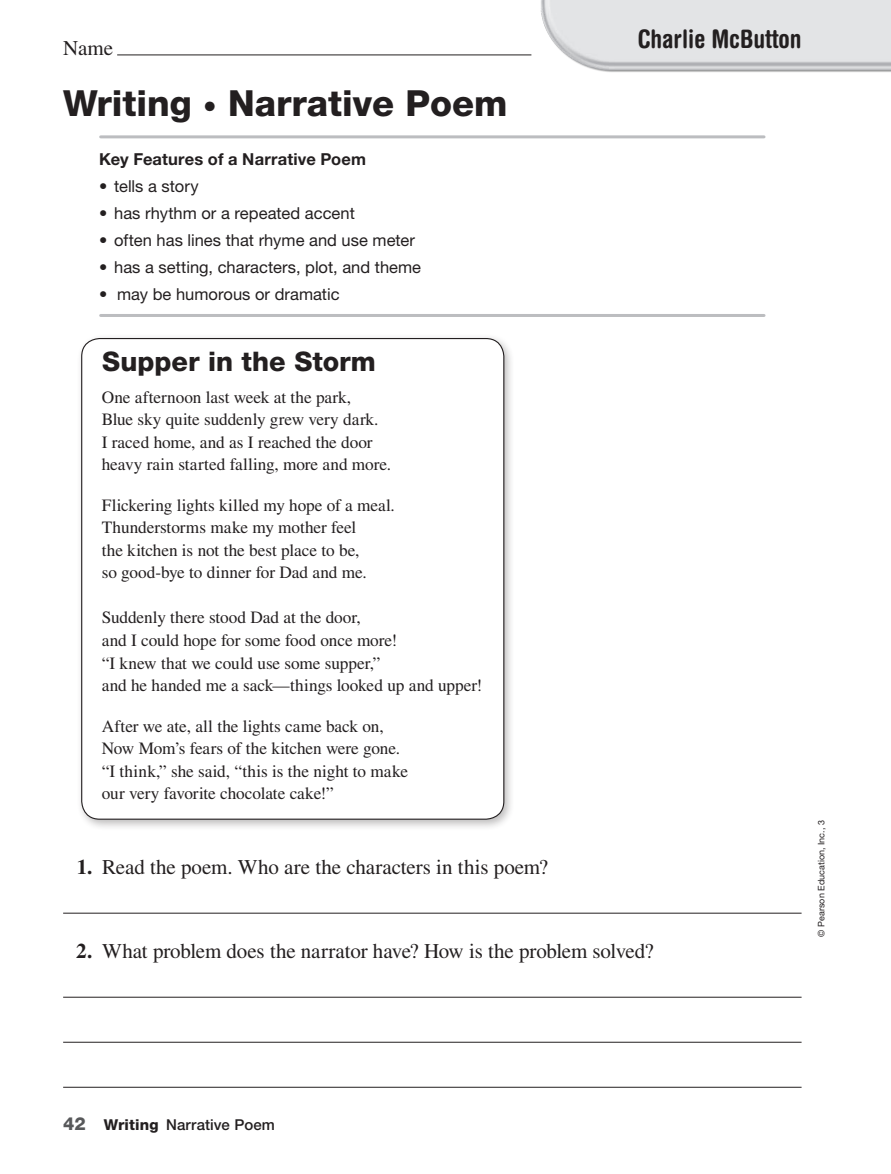
<style>
.page{position:relative;width:891px;height:1174px;background:#fff}
.page>*{position:absolute;margin:0;border:0;box-sizing:border-box;transform-origin:0 0}
.t1{font:800 36px "Helvetica Neue LT Std";color:#231f20}
.t2{font:800 27px "Helvetica Neue LT Std";color:#231f20}
.t3{font:700 condensed 25.5px "Helvetica Rounded LT Std";color:#231f20}
.t4{font:21px "Times LT Std";letter-spacing:-.005em;color:#231f20}
.t5{font:17.25px/22.5px "Times LT Std";letter-spacing:-.005em;color:#231f20}
.t6{font:16.5px "Helvetica Neue LT Std";color:#231f20}
.t7{font:700 16.5px "Helvetica Neue LT Std";letter-spacing:.01em;color:#231f20}
.t8{font:500 15px "Helvetica Neue LT Std";letter-spacing:.01em;color:#231f20}
.t9{font:9px "Helvetica Neue LT Std";color:#231f20}
.s1{font-size:27px}
.s2{font-weight:700}
.s3{font-weight:800;font-size:18px;color:#57585a}
.s4{font-weight:800}
</style>
<div class="page">
<img style="left:528px;top:0;width:362px;height:72px">
<hr style="left:117px;top:55px;width:414px;height:1px;background:#231f20">
<hr style="left:63px;top:912px;width:738px;height:1px;background:#231f20">
<hr style="left:63px;top:996px;width:738px;height:1px;background:#231f20">
<hr style="left:63px;top:1041px;width:738px;height:1px;background:#231f20">
<hr style="left:63px;top:1086px;width:738px;height:1px;background:#231f20">
<hr style="left:101px;top:135px;width:663px;height:3px;background:#bcbdc0">
<hr style="left:101px;top:314px;width:663px;height:3px;background:#bcbdc0">
<div style="left:76px;top:333px;width:439px;height:497px;background:#231f20;opacity:.3"></div>
<div style="left:82px;top:338px;width:422px;height:481px;background:#fff;border-radius:18px"></div>
<p class="t4" style="left:63px;top:36px;width:52px">Name</p>
<p class="t1" style="left:63px;top:82px;width:446px">Writing <span class="s1">•</span> Narrative Poem</p>
<p class="t7" style="left:99px;top:149px;width:268px">Key Features of a Narrative Poem</p>
<p class="t6" style="left:99px;top:177px;width:101px">• tells a story</p>
<p class="t6" style="left:99px;top:204px;width:257px">• has rhythm or a repeated accent</p>
<p class="t6" style="left:99px;top:231px;width:317px">• often has lines that rhyme and use meter</p>
<p class="t6" style="left:99px;top:258px;width:323px">• has a setting, characters, plot, and theme</p>
<p class="t6" style="left:99px;top:285px;width:242px">• may be humorous or dramatic</p>
<p class="t3" style="left:637px;top:23px;width:165px">Charlie McButton</p>
<p class="t2" style="left:102px;top:345px;width:275px">Supper in the Storm</p>
<p class="t5" style="left:102px;top:386px;width:291px">One afternoon last week at the park,<br>Blue sky quite suddenly grew very dark.<br>I raced home, and as I reached the door heavy rain started falling, more and more.</p>
<p class="t5" style="left:102px;top:494px;width:295px">Flickering lights killed my hope of a meal.<br>Thunderstorms make my mother feel<br>the kitchen is not the best place to be,<br>so good-bye to dinner for Dad and me.</p>
<p class="t5" style="left:102px;top:606px;width:382px">Suddenly there stood Dad at the door,<br>and I could hope for some food once more!<br>“I knew that we could use some supper,”<br>and he handed me a sack—things looked up and upper!</p>
<p class="t5" style="left:102px;top:714px;width:308px">After we ate, all the lights came back on, Now Mom’s fears of the kitchen were gone. “I think,” she said, “this is the night to make our very favorite chocolate cake!”</p>
<p class="t4" style="left:77px;top:854px;width:473px"><span class="s2">1.</span> Read the poem. Who are the characters in this poem?</p>
<p class="t4" style="left:76px;top:938px;width:579px"><span class="s2">2.</span> What problem does the narrator have? How is the problem solved?</p>
<p class="t9" style="left:815px;top:936px;width:118px;rotate:-90deg">© Pearson Education, Inc., 3</p>
<p class="t8" style="left:63px;top:1115px;width:213px"><span class="s3">42</span> <span class="s4">Writing</span> Narrative Poem</p>
</div>
